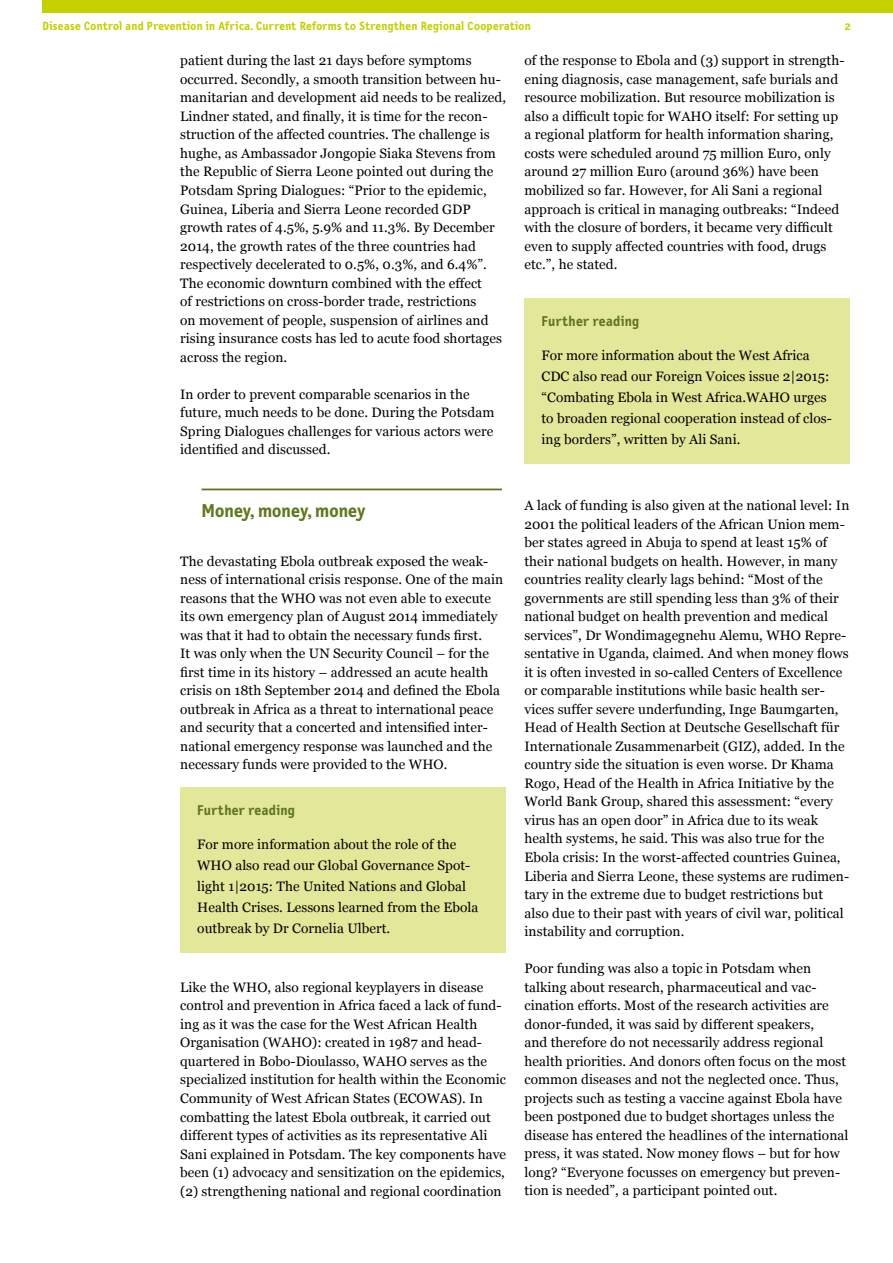
<style>
.page{position:relative;width:893px;height:1263px;background:#fff}
.page>*{position:absolute;margin:0;border:0;box-sizing:border-box;transform-origin:0 0}
.t1{font:700 18.75px "Letter Gothic Text OT";letter-spacing:.005em;color:#60771e}
.t2{font:700 14.4px "Letter Gothic Text OT";letter-spacing:.015em;color:#60771e}
.t3{font:13.65px/18.5px "Georgia";letter-spacing:.005em;color:#000}
.t4{font:700 12px "Letter Gothic Text OT";letter-spacing:.02em;color:#c4d000}
</style>
<div class="page">
<div style="left:43px;top:0;width:850px;height:13px;background:#c4d000"></div>
<hr style="left:201px;top:488px;width:301px;height:2px;background:#60771e">
<div style="left:180px;top:787px;width:326px;height:165px;background:#e3e79a"></div>
<div style="left:524px;top:298px;width:326px;height:165px;background:#e3e79a"></div>
<p class="t4" style="left:43px;top:18px;width:490px">Disease Control and Prevention in Africa. Current Reforms to Strengthen Regional Cooperation</p>
<p class="t4" style="left:845px;top:18px;width:7px">2</p>
<p class="t3" style="left:524px;top:52px;width:321px">of the response to Ebola and (3) support in strength&shy;ening diagnosis, case management, safe burials and resource mobilization. But resource mobilization is also a difficult topic for WAHO itself: For setting up a regional platform for health information sharing, costs were scheduled around 75 million Euro, only around 27 million Euro (around 36%) have been mobilized so far. However, for Ali Sani a regional approach is critical in managing outbreaks: “Indeed with the closure of borders, it became very difficult even to supply affected countries with food, drugs etc.”, he stated.</p>
<p class="t3" style="left:180px;top:52px;width:327px">patient during the last 21 days before symptoms occurred. Secondly, a smooth transition between hu&shy;manitarian and development aid needs to be realized, Lindner stated, and finally, it is time for the recon&shy;struction of the affected countries. The challenge is hughe, as Ambassador Jongopie Siaka Stevens from the Republic of Sierra Leone pointed out during the Potsdam Spring Dialogues: “Prior to the epidemic, Guinea, Liberia and Sierra Leone recorded GDP growth rates of 4.5%, 5.9% and 11.3%. By December 2014, the growth rates of the three countries had respectively decelerated to 0.5%, 0.3%, and 6.4%”.<br>The economic downturn combined with the effect<br>of restrictions on cross-border trade, restrictions<br>on movement of people, suspension of airlines and rising insurance costs has led to acute food shortages across the region.</p>
<p class="t3" style="left:180px;top:385px;width:316px">In order to prevent comparable scenarios in the future, much needs to be done. During the Potsdam Spring Dialogues challenges for various actors were identified and discussed.</p>
<p class="t2" style="left:541px;top:312px;width:99px">Further reading</p>
<p class="t3" style="left:541px;top:345px;width:292px;line-height:21px">For more information about the West Africa CDC also read our Foreign Voices issue 2|2015: “Combating Ebola in West Africa.WAHO urges to broaden regional cooperation instead of clos&shy;ing borders”, written by Ali Sani.</p>
<h1 class="t1" style="left:201px;top:500px;width:166px">Money, money, money</h1>
<p class="t3" style="left:180px;top:552px;width:324px">The devastating Ebola outbreak exposed the weak&shy;ness of international crisis response. One of the main reasons that the WHO was not even able to execute its own emergency plan of August 2014 immediately was that it had to obtain the necessary funds first.<br>It was only when the UN Security Council – for the first time in its history – addressed an acute health crisis on 18th September 2014 and defined the Ebola outbreak in Africa as a threat to international peace and security that a concerted and intensified inter&shy;national emergency response was launched and the necessary funds were provided to the WHO.</p>
<p class="t2" style="left:197px;top:801px;width:99px">Further reading</p>
<p class="t3" style="left:197px;top:834px;width:283px;line-height:21px">For more information about the role of the WHO also read our Global Governance Spot&shy;light 1|2015: The United Nations and Global Health Crises. Lessons learned from the Ebola outbreak by Dr Cornelia Ulbert.</p>
<p class="t3" style="left:180px;top:978px;width:327px">Like the WHO, also regional keyplayers in disease control and prevention in Africa faced a lack of fund&shy;ing as it was the case for the West African Health Organisation (WAHO): created in 1987 and head&shy;quartered in Bobo-Dioulasso, WAHO serves as the specialized institution for health within the Economic Community of West African States (ECOWAS). In combatting the latest Ebola outbreak, it carried out different types of activities as its representative Ali Sani explained in Potsdam. The key components have been (1) advocacy and sensitization on the epidemics, (2) strengthening national and regional coordination</p>
<p class="t3" style="left:524px;top:496px;width:326px">A lack of funding is also given at the national level: In 2001 the political leaders of the African Union mem&shy;ber states agreed in Abuja to spend at least 15% of their national budgets on health. However, in many countries reality clearly lags behind: “Most of the governments are still spending less than 3% of their national budget on health prevention and medical services”, Dr Wondimagegnehu Alemu, WHO Repre&shy;sentative in Uganda, claimed. And when money flows it is often invested in so-called Centers of Excellence or comparable institutions while basic health ser&shy;vices suffer severe underfunding, Inge Baumgarten, Head of Health Section at Deutsche Gesellschaft für Internationale Zusammenarbeit (GIZ), added. In the country side the situation is even worse. Dr Khama Rogo, Head of the Health in Africa Initiative by the World Bank Group, shared this assessment: “every virus has an open door” in Africa due to its weak health systems, he said. This was also true for the Ebola crisis: In the worst-affected countries Guinea, Liberia and Sierra Leone, these systems are rudimen&shy;tary in the extreme due to budget restrictions but also due to their past with years of civil war, political instability and corruption.</p>
<p class="t3" style="left:524px;top:959px;width:325px">Poor funding was also a topic in Potsdam when talking about research, pharmaceutical and vac&shy;cination efforts. Most of the research activities are donor-funded, it was said by different speakers,<br>and therefore do not necessarily address regional health priorities. And donors often focus on the most common diseases and not the neglected once. Thus, projects such as testing a vaccine against Ebola have been postponed due to budget shortages unless the disease has entered the headlines of the international press, it was stated. Now money flows – but for how long? “Everyone focusses on emergency but preven&shy;tion is needed”, a participant pointed out.</p>
</div>
